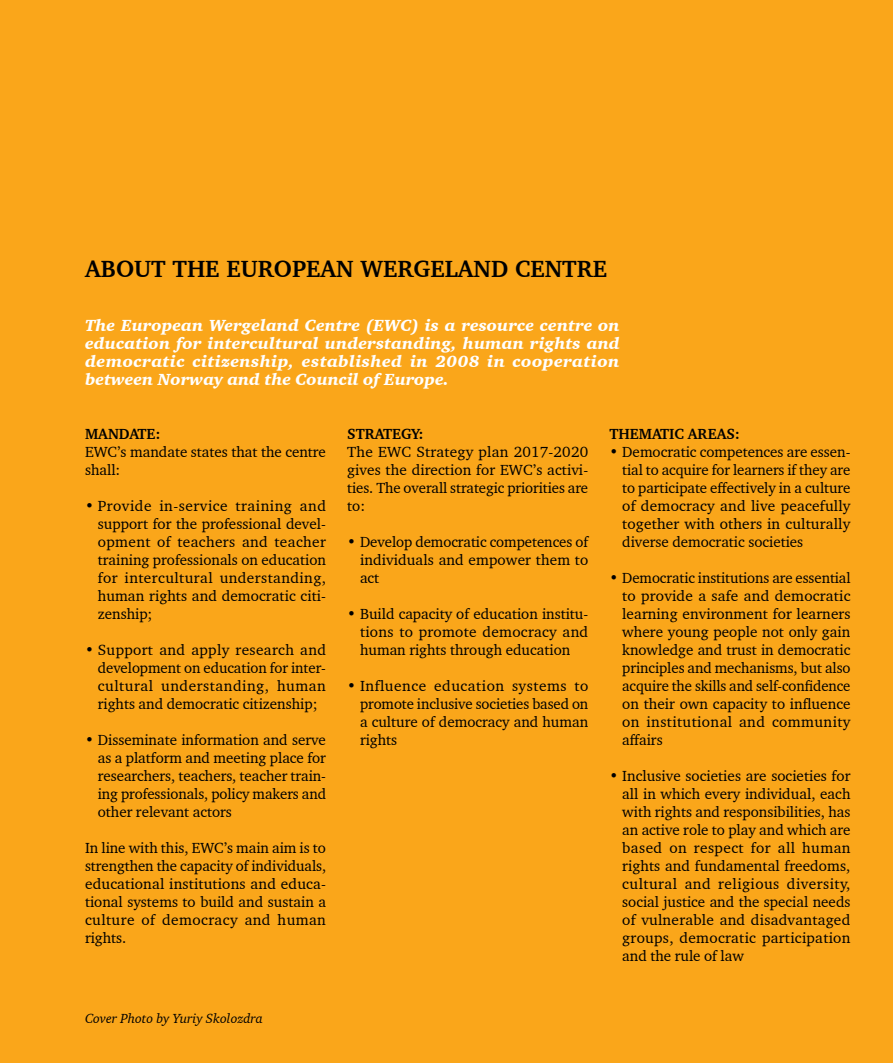
<style>
.page{position:relative;width:893px;height:1063px;background:#faa61a}
.page>*{position:absolute;margin:0;border:0;box-sizing:border-box;transform-origin:0 0}
.t1{font:700 24px "Charter BT Pro";color:#000}
.t2{font:italic 900 16.5px/18px "Charter BT Pro";color:#fff;text-align:justify}
.t3{font:15px/18px "Charter BT Pro";color:#000;text-align:justify}
.t4{font:700 15px "Charter BT Pro";color:#000}
.t5{font:italic 13.5px "Charter BT Pro";color:#000}
</style>
<div class="page">
<h1 class="t1" style="left:85px;top:253px;width:524px">ABOUT THE EUROPEAN WERGELAND CENTRE</h1>
<p class="t2" style="left:85px;top:316px;width:536px">The European Wergeland Centre (EWC) is a resource centre on education for intercultural understanding, human rights and democratic citizenship, established in 2008 in cooperation between Norway and the Council of Europe.</p>
<p class="t4" style="left:85px;top:424px;width:77px">MANDATE:</p>
<p class="t3" style="left:85px;top:442px;width:242px">EWC’s mandate states that the centre shall:</p>
<p class="t3" style="left:98px;top:496px;width:230px;text-indent:-13px">• Provide in-service training and support for the professional devel&shy;opment of teachers and teacher training professionals on education for intercultural understanding, human rights and democratic citi&shy;zenship;</p>
<p class="t3" style="left:98px;top:640px;width:230px;text-indent:-13px">• Support and apply research and development on education for inter&shy;cultural understanding, human rights and democratic citizenship;</p>
<p class="t3" style="left:98px;top:730px;width:230px;text-indent:-13px">• Disseminate information and serve as a platform and meeting place for researchers, teachers, teacher train&shy;ing professionals, policy makers and other relevant actors</p>
<p class="t3" style="left:85px;top:838px;width:243px">In line with this, EWC’s main aim is to strengthen the capacity of individuals, educational institutions and educa&shy;tional systems to build and sustain a culture of democracy and human rights.</p>
<p class="t5" style="left:85px;top:1009px;width:179px">Cover Photo by Yuriy Skolozdra</p>
<p class="t4" style="left:347px;top:424px;width:78px">STRATEGY:</p>
<p class="t3" style="left:347px;top:442px;width:242px">The EWC Strategy plan 2017-2020 gives the direction for EWC’s activi&shy;ties. The overall strategic priorities are to:</p>
<p class="t3" style="left:360px;top:532px;width:230px;text-indent:-13px">• Develop democratic competences of individuals and empower them to act</p>
<p class="t3" style="left:360px;top:604px;width:230px;text-indent:-13px">• Build capacity of education institu&shy;tions to promote democracy and human rights through education</p>
<p class="t3" style="left:360px;top:676px;width:230px;text-indent:-13px">• Influence education systems to promote inclusive societies based on a culture of democracy and human rights</p>
<p class="t4" style="left:609px;top:424px;width:132px">THEMATIC AREAS:</p>
<p class="t3" style="left:622px;top:442px;width:230px;text-indent:-13px">• Democratic competences are essen&shy;tial to acquire for learners if they are to participate effectively in a culture of democracy and live peacefully together with others in culturally diverse democratic societies</p>
<p class="t3" style="left:622px;top:568px;width:230px;text-indent:-13px">• Democratic institutions are essential to provide a safe and democratic learning environment for learners where young people not only gain knowledge and trust in democratic principles and mechanisms, but also acquire the skills and self-confidence on their own capacity to influence on institutional and community affairs</p>
<p class="t3" style="left:622px;top:766px;width:230px;text-indent:-13px">• Inclusive societies are societies for all in which every individual, each with rights and responsibilities, has an active role to play and which are based on respect for all human rights and fundamental freedoms, cultural and religious diversity, social justice and the special needs of vulnerable and disadvantaged groups, democratic participation and the rule of law</p>
</div>
